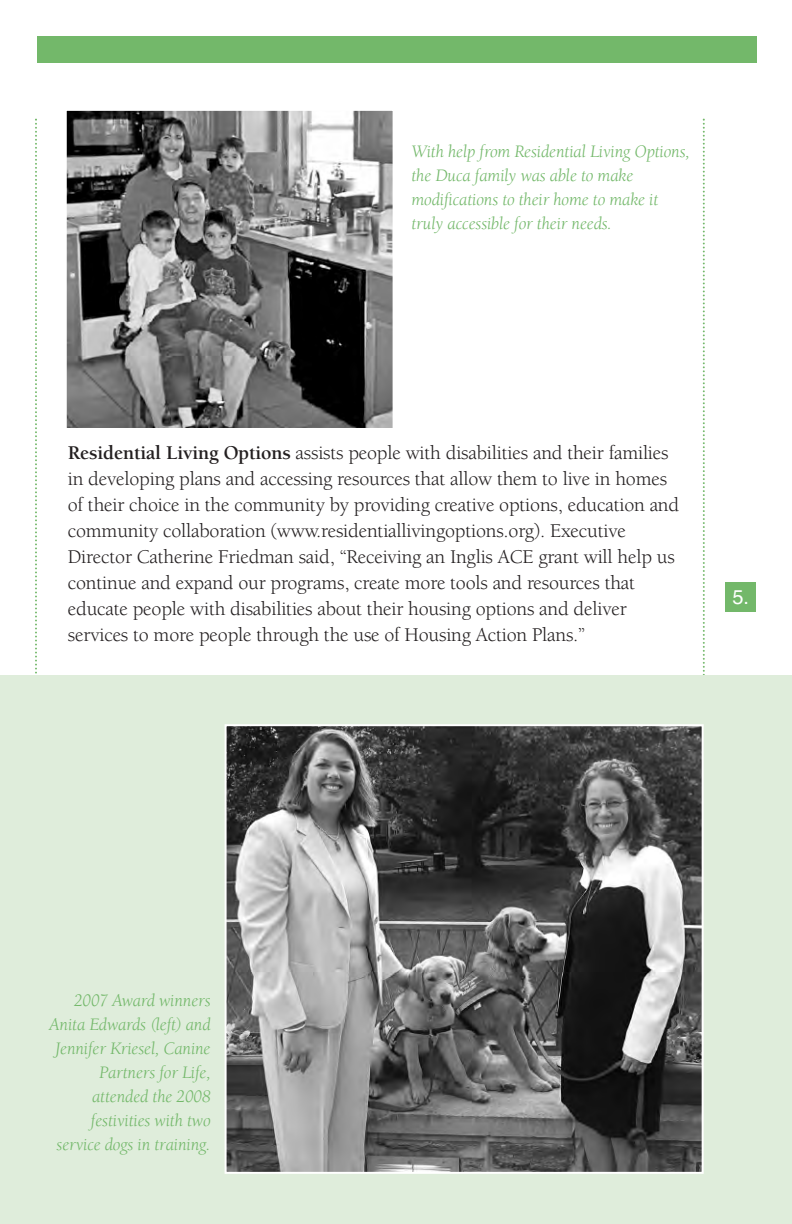
<style>
.page{position:relative;width:792px;height:1224px;background:#fff}
.page>*{position:absolute;margin:0;border:0;box-sizing:border-box;transform-origin:0 0}
.t1{font:20px/26px "Berkeley";letter-spacing:-.01em;color:#231f20}
.t2{font:20px "Helvetica";color:#fff}
.t3{font:italic 18px/24px "Berkeley";letter-spacing:-.01em;color:#73b86a;text-align:right}
.s1{font-weight:700}
</style>
<div class="page">
<svg style="left:703px;top:119px;width:2px;height:556px"></svg>
<svg style="left:35px;top:119px;width:2px;height:555px"></svg>
<div style="left:0;top:675px;width:792px;height:549px;background:#dfeddb"></div>
<div style="left:725px;top:582px;width:31px;height:30px;background:#73b86a"></div>
<div style="left:37px;top:36px;width:720px;height:27px;background:#73b86a"></div>
<img style="left:228px;top:727px;width:473px;height:444px">
<div style="left:225px;top:724px;width:479px;height:450px;border:2px solid #fff"></div>
<img style="left:68px;top:112px;width:324px;height:315px">
<div style="left:65px;top:109px;width:330px;height:321px;border:2px solid #fff"></div>
<p class="t3" style="left:411px;top:141px;width:280px;text-align:left">With help from Residential Living Options, the Duca family was able to make modifications to their home to make it truly accessible for their needs.</p>
<p class="t1" style="left:68px;top:441px;width:613px"><span class="s1">Residential Living Options</span> assists people with disabilities and their families in developing plans and accessing resources that allow them to live in homes of their choice in the community by providing creative options, education and community collaboration (www.residentiallivingoptions.org). Executive Director Catherine Friedman said, “Receiving an Inglis ACE grant will help us continue and expand our programs, create more tools and resources that educate people with disabilities about their housing options and deliver services to more people through the use of Housing Action Plans.”</p>
<p class="t2" style="left:732px;top:586px;width:18px">5.</p>
<p class="t3" style="left:49px;top:989px;width:163px">2007 Award winners<br>Anita Edwards (left) and<br>Jennifer Kriesel, Canine<br>Partners for Life, attended the 2008 festivities with two service dogs in training.</p>
</div>
